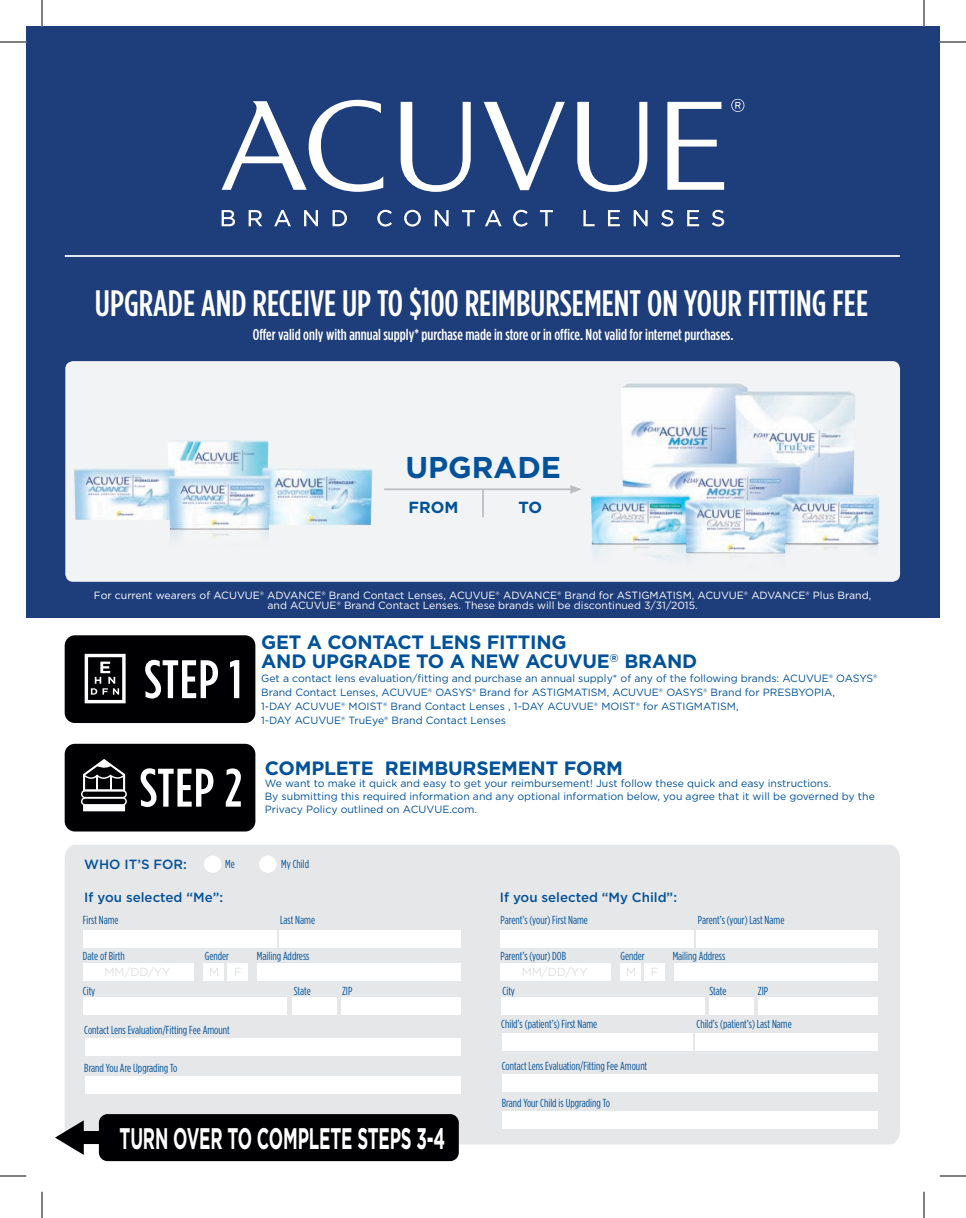
<style>
.page{position:relative;width:966px;height:1218px;background:#fff}
.page>*{position:absolute;margin:0;border:0;box-sizing:border-box;transform-origin:0 0}
.t1{font:500 36.75px "Gotham Condensed";color:#fff}
.t2{font:700 30.1px "Gotham";color:#01529a}
.t3{font:700 29.75px "Gotham";letter-spacing:-.01em;color:#fff;scale:.57 1}
.t4{font:700 19.43px/19.2px "Gotham";letter-spacing:-.01em;color:#01529a}
.t5{font:700 16.1px "Gotham";color:#01529a}
.t6{font:500 15.75px "Gotham Condensed";color:#fff}
.t7{font:500 13.3px "Gotham";color:#01529a}
.t8{font:11.55px "Gotham Condensed";color:#01529a}
.t9{font:300 11.55px "Gotham";color:#d1d2d4}
.t10{font:10.5px/14px "Gotham";color:#01529a}
.t11{font:10.5px/10.5px "Gotham";color:#fff;text-align:center}
</style>
<div class="page">
<div style="left:26px;top:26px;width:914px;height:592px;background:#1e3d7b"></div>
<svg style="left:222px;top:210px;width:13px;height:16px"></svg>
<svg style="left:249px;top:210px;width:13px;height:16px"></svg>
<svg style="left:274px;top:210px;width:17px;height:16px"></svg>
<svg style="left:304px;top:210px;width:14px;height:16px"></svg>
<svg style="left:333px;top:210px;width:14px;height:16px"></svg>
<svg style="left:377px;top:210px;width:15px;height:17px"></svg>
<svg style="left:404px;top:210px;width:17px;height:17px"></svg>
<svg style="left:435px;top:210px;width:14px;height:16px"></svg>
<svg style="left:462px;top:210px;width:13px;height:16px"></svg>
<svg style="left:485px;top:210px;width:17px;height:16px"></svg>
<svg style="left:513px;top:210px;width:15px;height:17px"></svg>
<svg style="left:540px;top:210px;width:13px;height:16px"></svg>
<svg style="left:583px;top:210px;width:12px;height:16px"></svg>
<svg style="left:608px;top:210px;width:12px;height:16px"></svg>
<svg style="left:634px;top:210px;width:14px;height:16px"></svg>
<svg style="left:661px;top:210px;width:12px;height:17px"></svg>
<svg style="left:687px;top:210px;width:12px;height:16px"></svg>
<svg style="left:712px;top:210px;width:12px;height:17px"></svg>
<svg style="left:731px;top:99px;width:13px;height:13px"></svg>
<svg style="left:667px;top:102px;width:57px;height:88px"></svg>
<svg style="left:401px;top:102px;width:70px;height:90px"></svg>
<svg style="left:484px;top:102px;width:81px;height:88px"></svg>
<svg style="left:222px;top:100px;width:161px;height:92px"></svg>
<svg style="left:577px;top:102px;width:70px;height:90px"></svg>
<hr style="left:65px;top:255px;width:835px;height:2px;background:#fff">
<div style="left:65px;top:361px;width:835px;height:221px;background:#f2f3f4;border-radius:8px"></div>
<div style="left:65px;top:845px;width:835px;height:299px;background:#e6e7e9"></div>
<img style="left:74px;top:440px;width:299px;height:99px">
<img style="left:590px;top:383px;width:290px;height:177px">
<div style="left:204px;top:855px;width:17px;height:18px;background:#fff;border-radius:50%"></div>
<div style="left:259px;top:855px;width:18px;height:18px;background:#fff;border-radius:50%"></div>
<div style="left:83px;top:930px;width:193px;height:17px;background:#fff"></div>
<div style="left:280px;top:930px;width:181px;height:17px;background:#fff"></div>
<div style="left:83px;top:963px;width:110px;height:17px;background:#fff"></div>
<div style="left:203px;top:963px;width:21px;height:17px;background:#fff"></div>
<div style="left:227px;top:963px;width:21px;height:17px;background:#fff"></div>
<div style="left:257px;top:963px;width:204px;height:17px;background:#fff"></div>
<div style="left:83px;top:998px;width:204px;height:17px;background:#fff"></div>
<div style="left:292px;top:998px;width:45px;height:17px;background:#fff"></div>
<div style="left:341px;top:998px;width:119px;height:17px;background:#fff"></div>
<div style="left:502px;top:1033px;width:190px;height:17px;background:#fff"></div>
<div style="left:696px;top:1033px;width:182px;height:17px;background:#fff"></div>
<div style="left:500px;top:930px;width:193px;height:17px;background:#fff"></div>
<div style="left:697px;top:930px;width:181px;height:17px;background:#fff"></div>
<div style="left:500px;top:963px;width:110px;height:17px;background:#fff"></div>
<div style="left:620px;top:963px;width:21px;height:17px;background:#fff"></div>
<div style="left:644px;top:963px;width:21px;height:17px;background:#fff"></div>
<div style="left:674px;top:963px;width:204px;height:17px;background:#fff"></div>
<div style="left:501px;top:998px;width:204px;height:17px;background:#fff"></div>
<div style="left:709px;top:998px;width:45px;height:17px;background:#fff"></div>
<div style="left:758px;top:998px;width:119px;height:17px;background:#fff"></div>
<div style="left:65px;top:744px;width:190px;height:88px;background:#000002;border-radius:10px"></div>
<svg style="left:141px;top:768px;width:72px;height:39px"></svg>
<svg style="left:226px;top:768px;width:15px;height:39px"></svg>
<svg style="left:81px;top:759px;width:46px;height:52px"></svg>
<div style="left:65px;top:635px;width:190px;height:88px;background:#000002;border-radius:10px"></div>
<svg style="left:145px;top:660px;width:73px;height:39px"></svg>
<svg style="left:230px;top:660px;width:9px;height:38px"></svg>
<svg style="left:85px;top:654px;width:41px;height:49px"></svg>
<hr style="left:482px;top:490px;width:2px;height:27px;background:#bcbdc0">
<hr style="left:384px;top:488px;width:188px;height:2px;background:#bcbdc0">
<svg style="left:570px;top:485px;width:12px;height:9px"></svg>
<div style="left:85px;top:1038px;width:375px;height:18px;background:#fff"></div>
<div style="left:502px;top:1075px;width:376px;height:17px;background:#fff"></div>
<div style="left:85px;top:1076px;width:375px;height:18px;background:#fff"></div>
<div style="left:502px;top:1111px;width:376px;height:18px;background:#fff"></div>
<div style="left:99px;top:1114px;width:360px;height:47px;background:#000002;border-radius:9px"></div>
<div style="left:81px;top:1131px;width:32px;height:13px;background:#000002"></div>
<svg style="left:55px;top:1120px;width:29px;height:35px"></svg>
<svg style="left:0;top:42px;width:26px;height:1px"></svg>
<svg style="left:940px;top:42px;width:26px;height:1px"></svg>
<svg style="left:0;top:1176px;width:26px;height:1px"></svg>
<svg style="left:940px;top:1176px;width:26px;height:1px"></svg>
<svg style="left:42px;top:0;width:1px;height:26px"></svg>
<svg style="left:42px;top:1192px;width:1px;height:26px"></svg>
<svg style="left:924px;top:0;width:1px;height:26px"></svg>
<svg style="left:924px;top:1192px;width:1px;height:26px"></svg>
<h1 class="t1" style="left:95px;top:283px;width:775px">UPGRADE AND RECEIVE UP TO $100 REIMBURSEMENT ON YOUR FITTING FEE</h1>
<h3 class="t6" style="left:253px;top:325px;width:482px">Offer valid only with annual supply* purchase made in store or in office. Not valid for internet purchases.</h3>
<h2 class="t2" style="left:405px;top:450px;width:157px">UPGRADE</h2>
<h3 class="t5" style="left:409px;top:498px;width:51px">FROM</h3>
<h3 class="t5" style="left:519px;top:498px;width:25px">TO</h3>
<p class="t11" style="left:94px;top:590px;width:779px">For current wearers of ACUVUE® ADVANCE® Brand Contact Lenses, ACUVUE® ADVANCE® Brand for ASTIGMATISM, ACUVUE® ADVANCE® Plus Brand, and ACUVUE® Brand Contact Lenses. These brands will be discontinued 3/31/2015.</p>
<p class="t7" style="left:84px;top:856px;width:104px">WHO IT’S FOR:</p>
<h3 class="t4" style="left:261px;top:632px;width:438px">GET A CONTACT LENS FITTING<br>AND UPGRADE TO A NEW ACUVUE<sup>®</sup> BRAND</h3>
<p class="t10" style="left:261px;top:671px;width:618px">Get a contact lens evaluation/fitting and purchase an annual supply* of any of the following brands: ACUVUE® OASYS® Brand Contact Lenses, ACUVUE® OASYS® Brand for ASTIGMATISM, ACUVUE® OASYS® Brand for PRESBYOPIA,<br>1-DAY ACUVUE® MOIST® Brand Contact Lenses , 1-DAY ACUVUE® MOIST® for ASTIGMATISM,<br>1-DAY ACUVUE® TruEye® Brand Contact Lenses</p>
<h3 class="t4" style="left:265px;top:758px;width:149px">COMPLETE REIMBURSEMENT</h3>
<h3 class="t4" style="left:564px;top:758px;width:61px">FORM</h3>
<p class="t10" style="left:265px;top:777px;width:612px;line-height:12.6px">We want to make it quick and easy to get your reimbursement! Just follow these quick and easy instructions.<br>By submitting this required information and any optional information below, you agree that it will be governed by the<br>Privacy Policy outlined on ACUVUE.com.</p>
<p class="t8" style="left:225px;top:858px;width:11px">Me</p>
<p class="t8" style="left:281px;top:858px;width:29px">My Child</p>
<p class="t7" style="left:84px;top:889px;width:140px">If you selected “Me”:</p>
<p class="t7" style="left:500px;top:889px;width:179px">If you selected “My Child”:</p>
<p class="t8" style="left:83px;top:914px;width:37px">First Name</p>
<p class="t8" style="left:280px;top:914px;width:36px">Last Name</p>
<p class="t8" style="left:501px;top:914px;width:89px">Parent’s (your) First Name</p>
<p class="t8" style="left:698px;top:914px;width:88px">Parent’s (your) Last Name</p>
<p class="t8" style="left:83px;top:949px;width:43px">Date of Birth</p>
<p class="t8" style="left:205px;top:949px;width:26px">Gender</p>
<p class="t8" style="left:257px;top:949px;width:54px">Mailing Address</p>
<p class="t8" style="left:501px;top:949px;width:67px">Parent’s (your) DOB</p>
<p class="t8" style="left:621px;top:949px;width:26px">Gender</p>
<p class="t8" style="left:673px;top:949px;width:54px">Mailing Address</p>
<p class="t8" style="left:83px;top:984px;width:14px">City</p>
<p class="t8" style="left:294px;top:984px;width:19px">State</p>
<p class="t8" style="left:342px;top:984px;width:12px">ZIP</p>
<p class="t8" style="left:503px;top:984px;width:14px">City</p>
<p class="t8" style="left:709px;top:984px;width:19px">State</p>
<p class="t8" style="left:758px;top:984px;width:12px">ZIP</p>
<p class="t8" style="left:501px;top:1018px;width:98px">Child’s (patient’s) First Name</p>
<p class="t8" style="left:697px;top:1018px;width:97px">Child’s (patient’s) Last Name</p>
<p class="t9" style="left:105px;top:964px;width:68px">MM/DD/YY</p>
<p class="t9" style="left:209px;top:964px;width:12px">M</p>
<p class="t9" style="left:234px;top:964px;width:9px">F</p>
<p class="t9" style="left:522px;top:964px;width:68px">MM/DD/YY</p>
<p class="t9" style="left:626px;top:964px;width:12px">M</p>
<p class="t9" style="left:651px;top:964px;width:9px">F</p>
<p class="t8" style="left:84px;top:1024px;width:147px">Contact Lens Evaluation/Fitting Fee Amount</p>
<p class="t8" style="left:84px;top:1062px;width:95px">Brand You Are Upgrading To</p>
<p class="t8" style="left:502px;top:1060px;width:147px">Contact Lens Evaluation/Fitting Fee Amount</p>
<p class="t8" style="left:502px;top:1097px;width:110px">Brand Your Child is Upgrading To</p>
<h3 class="t3" style="left:120px;top:1121px;width:573px">TURN OVER TO COMPLETE STEPS 3-4</h3>
</div>
